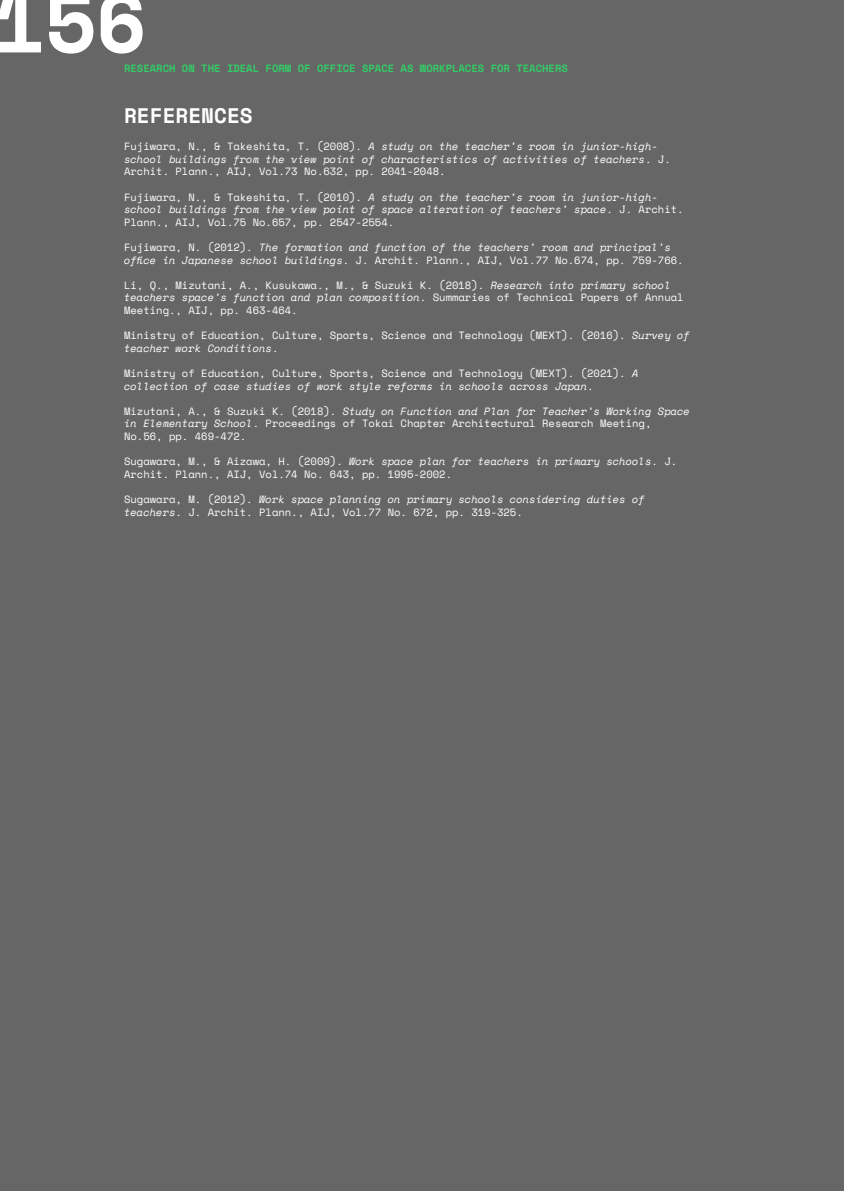
<style>
.page{position:relative;width:844px;height:1191px;background:#fff}
.page>*{position:absolute;margin:0;border:0;box-sizing:border-box;transform-origin:0 0}
.t1{font:700 84px "Space Mono";color:#fff}
.t2{font:700 21px "Space Mono";color:#fff}
.t3{font:10.5px/12.6px "Space Mono";color:#fff}
.t4{font:italic 10.5px/12.6px "Space Mono";color:#fff}
.t5{font:700 10.5px "Space Mono";color:#3c6}
.s1{font-style:normal}
.s2{font-style:italic}
</style>
<div class="page">
<div style="left:0;top:0;width:843px;height:1191px;background:#666"></div>
<h1 class="t1" style="left:-7px;top:-42px;width:156px">156</h1>
<p class="t5" style="left:124px;top:61px;width:445px">RESEARCH ON THE IDEAL FORM OF OFFICE SPACE AS WORKPLACES FOR TEACHERS</p>
<h2 class="t2" style="left:124px;top:99px;width:130px">REFERENCES</h2>
<p class="t4" style="left:124px;top:140px;width:548px"><span class="s1">Fujiwara, N., &amp; Takeshita, T. (2008).</span> A study on the teacher’s room in junior-high&shy;school buildings from the view point of characteristics of activities of teachers<span class="s1">. J.<br>Archit. Plann., AIJ, Vol.73 No.632, pp. 2041-2048.</span></p>
<p class="t4" style="left:124px;top:190px;width:561px"><span class="s1">Fujiwara, N., &amp; Takeshita, T. (2010).</span> A study on the teacher’s room in junior-high&shy;school buildings from the view point of space alteration of teachers’ space<span class="s1">. J. Archit.<br>Plann., AIJ, Vol.75 No.657, pp. 2547-2554.</span></p>
<p class="t4" style="left:124px;top:240px;width:561px"><span class="s1">Fujiwara, N. (2012).</span> The formation and function of the teachers’ room and principal’s office in Japanese school buildings<span class="s1">. J. Archit. Plann., AIJ, Vol.77 No.674, pp. 759-766.</span></p>
<p class="t3" style="left:124px;top:278px;width:561px">Li, Q., Mizutani, A., Kusukawa., M., &amp; Suzuki K. (2018). <span class="s2">Research into primary school teachers space’s function and plan composition</span>. Summaries of Technical Papers of Annual<br>Meeting., AIJ, pp. 463-464.</p>
<p class="t3" style="left:124px;top:329px;width:567px">Ministry of Education, Culture, Sports, Science and Technology (MEXT). (2016). <span class="s2">Survey of teacher work Conditions</span>.</p>
<p class="t3" style="left:124px;top:366px;width:516px">Ministry of Education, Culture, Sports, Science and Technology (MEXT). (2021). <span class="s2">A collection of case studies of work style reforms in schools across Japan</span>.</p>
<p class="t3" style="left:124px;top:404px;width:567px">Mizutani, A., &amp; Suzuki K. (2018). <span class="s2">Study on Function and Plan for Teacher’s Working Space in Elementary School</span>. Proceedings of Tokai Chapter Architectural Research Meeting,<br>No.56, pp. 469-472.</p>
<p class="t3" style="left:124px;top:455px;width:554px">Sugawara, M., &amp; Aizawa, H. (2009). <span class="s2">Work space plan for teachers in primary schools</span>. J.<br>Archit. Plann., AIJ, Vol.74 No. 643, pp. 1995-2002.</p>
<p class="t3" style="left:124px;top:492px;width:522px">Sugawara, M. (2012). <span class="s2">Work space planning on primary schools considering duties of teachers</span>. J. Archit. Plann., AIJ, Vol.77 No. 672, pp. 319-325.</p>
</div>
